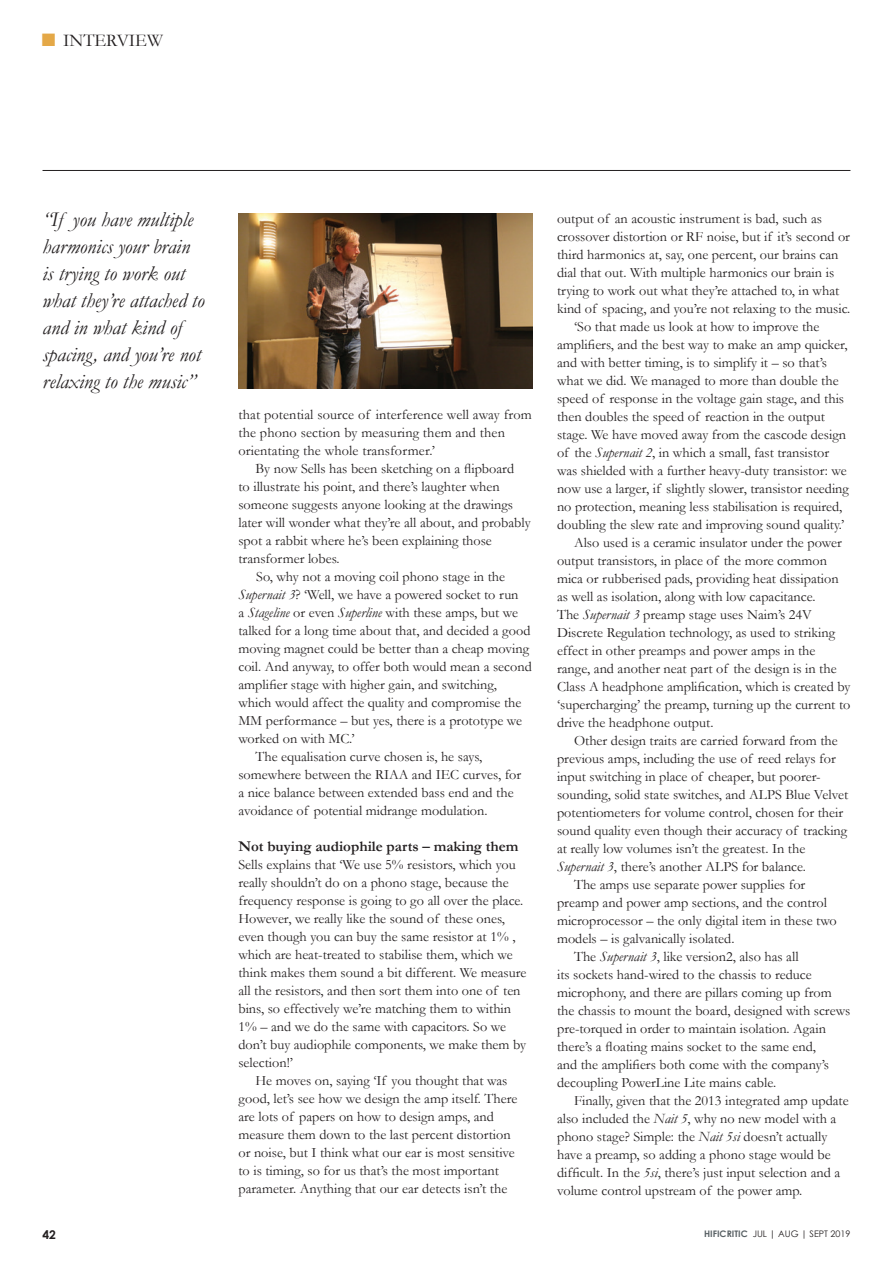
<style>
.page{position:relative;width:893px;height:1263px;background:#fff}
.page>*{position:absolute;margin:0;border:0;box-sizing:border-box;transform-origin:0 0}
.t1{font:italic 21px/27px "Garamond";color:#231f20}
.t2{font:18px "Garamond";color:#231f20}
.t3{font:700 15px "Garamond";color:#231f20}
.t4{font:14.25px/18px "Garamond";color:#231f20}
.t5{font:700 12px "Century Gothic";color:#231f20}
.t6{font:9px "Century Gothic";color:#231f20}
.s1{color:#e4a847}
.s2{font-style:italic}
.s3{font-weight:700;color:#586064}
</style>
<div class="page">
<hr style="left:43px;top:170px;width:807px;height:1px;background:#231f20">
<img style="left:238px;top:213px;width:295px;height:176px">
<p class="t2" style="left:42px;top:30px;width:123px"><span class="s1">■</span> INTERVIEW</p>
<h1 class="t1" style="left:43px;top:206px;width:163px">“If you have multiple harmonics your brain is trying to work out what they’re attached to and in what kind of spacing, and you’re not relaxing to the music”</h1>
<p class="t4" style="left:238px;top:405px;width:295px">that potential source of interference well away from the phono section by measuring them and then orientating the whole transformer.’</p>
<p class="t4" style="left:255px;top:459px;width:260px">By now Sells has been sketching on a flipboard</p>
<p class="t4" style="left:238px;top:477px;width:263px">to illustrate his point, and there’s laughter when</p>
<p class="t4" style="left:238px;top:495px;width:276px">someone suggests anyone looking at the drawings</p>
<p class="t4" style="left:238px;top:513px;width:294px">later will wonder what they’re all about, and probably</p>
<p class="t4" style="left:238px;top:531px;width:255px">spot a rabbit where he’s been explaining those</p>
<p class="t4" style="left:238px;top:549px;width:103px">transformer lobes.</p>
<p class="t4" style="left:256px;top:567px;width:250px">So, why not a moving coil phono stage in the</p>
<p class="t4" style="left:238px;top:585px;width:282px"><span class="s2">Supernait 3</span>? ‘Well, we have a powered socket to run</p>
<p class="t4" style="left:238px;top:603px;width:281px">a <span class="s2">Stageline</span> or even <span class="s2">Superline</span> with these amps, but we</p>
<p class="t4" style="left:238px;top:621px;width:294px">talked for a long time about that, and decided a good</p>
<p class="t4" style="left:238px;top:639px;width:292px">moving magnet could be better than a cheap moving</p>
<p class="t4" style="left:238px;top:657px;width:295px">coil. And anyway, to offer both would mean a second</p>
<p class="t4" style="left:238px;top:675px;width:260px">amplifier stage with higher gain, and switching,</p>
<p class="t4" style="left:238px;top:693px;width:284px">which would affect the quality and compromise the</p>
<p class="t4" style="left:238px;top:711px;width:285px">MM performance – but yes, there is a prototype we</p>
<p class="t4" style="left:238px;top:729px;width:118px">worked on with MC.’</p>
<p class="t4" style="left:255px;top:747px;width:228px">The equalisation curve chosen is, he says,</p>
<p class="t4" style="left:238px;top:765px;width:284px">somewhere between the RIAA and IEC curves, for</p>
<p class="t4" style="left:238px;top:783px;width:277px">a nice balance between extended bass end and the</p>
<p class="t4" style="left:238px;top:801px;width:251px">avoidance of potential midrange modulation.</p>
<p class="t3" style="left:238px;top:837px;width:282px">Not buying audiophile parts – making them</p>
<p class="t4" style="left:238px;top:855px;width:289px">Sells explains that ‘We use 5% resistors, which you really shouldn’t do on a phono stage, because the frequency response is going to go all over the place.<br>However, we really like the sound of these ones, even though you can buy the same resistor at 1% , which are heat-treated to stabilise them, which we think makes them sound a bit different. We measure all the resistors, and then sort them into one of ten bins, so effectively we’re matching them to within 1% – and we do the same with capacitors. So we don’t buy audiophile components, we make them by selection!’</p>
<p class="t4" style="left:238px;top:1071px;width:281px;text-indent:17px">He moves on, saying ‘If you thought that was good, let’s see how we design the amp itself. There are lots of papers on how to design amps, and measure them down to the last percent distortion or noise, but I think what our ear is most sensitive to is timing, so for us that’s the most important parameter. Anything that our ear detects isn’t the</p>
<p class="t4" style="left:557px;top:209px;width:266px">output of an acoustic instrument is bad, such as</p>
<p class="t4" style="left:557px;top:227px;width:294px">crossover distortion or RF noise, but if it’s second or</p>
<p class="t4" style="left:557px;top:245px;width:283px">third harmonics at, say, one percent, our brains can</p>
<p class="t4" style="left:557px;top:263px;width:279px">dial that out. With multiple harmonics our brain is</p>
<p class="t4" style="left:557px;top:281px;width:284px">trying to work out what they’re attached to, in what</p>
<p class="t4" style="left:557px;top:299px;width:295px">kind of spacing, and you’re not relaxing to the music.</p>
<p class="t4" style="left:574px;top:317px;width:247px">‘So that made us look at how to improve the</p>
<p class="t4" style="left:557px;top:335px;width:292px">amplifiers, and the best way to make an amp quicker,</p>
<p class="t4" style="left:557px;top:353px;width:271px">and with better timing, is to simplify it – so that’s</p>
<p class="t4" style="left:557px;top:371px;width:283px">what we did. We managed to more than double the</p>
<p class="t4" style="left:557px;top:389px;width:289px">speed of response in the voltage gain stage, and this</p>
<p class="t4" style="left:557px;top:407px;width:269px">then doubles the speed of reaction in the output</p>
<p class="t4" style="left:557px;top:425px;width:290px">stage. We have moved away from the cascode design</p>
<p class="t4" style="left:557px;top:443px;width:274px">of the <span class="s2">Supernait 2</span>, in which a small, fast transistor</p>
<p class="t4" style="left:557px;top:461px;width:291px">was shielded with a further heavy-duty transistor: we</p>
<p class="t4" style="left:557px;top:479px;width:293px">now use a larger, if slightly slower, transistor needing</p>
<p class="t4" style="left:557px;top:497px;width:287px">no protection, meaning less stabilisation is required,</p>
<p class="t4" style="left:557px;top:515px;width:289px">doubling the slew rate and improving sound quality.’</p>
<p class="t4" style="left:574px;top:533px;width:269px">Also used is a ceramic insulator under the power</p>
<p class="t4" style="left:557px;top:551px;width:271px">output transistors, in place of the more common</p>
<p class="t4" style="left:557px;top:569px;width:283px">mica or rubberised pads, providing heat dissipation</p>
<p class="t4" style="left:557px;top:587px;width:260px">as well as isolation, along with low capacitance.</p>
<p class="t4" style="left:557px;top:605px;width:256px">The <span class="s2">Supernait 3</span> preamp stage uses Naim’s 24V</p>
<p class="t4" style="left:557px;top:623px;width:280px">Discrete Regulation technology, as used to striking</p>
<p class="t4" style="left:557px;top:641px;width:260px">effect in other preamps and power amps in the</p>
<p class="t4" style="left:557px;top:659px;width:281px">range, and another neat part of the design is in the</p>
<p class="t4" style="left:557px;top:677px;width:295px">Class A headphone amplification, which is created by</p>
<p class="t4" style="left:557px;top:695px;width:295px">‘supercharging’ the preamp, turning up the current to</p>
<p class="t4" style="left:557px;top:713px;width:158px">drive the headphone output.</p>
<p class="t4" style="left:574px;top:731px;width:265px">Other design traits are carried forward from the</p>
<p class="t4" style="left:557px;top:749px;width:280px">previous amps, including the use of reed relays for</p>
<p class="t4" style="left:557px;top:767px;width:265px">input switching in place of cheaper, but poorer-</p>
<p class="t4" style="left:557px;top:785px;width:293px">sounding, solid state switches, and ALPS Blue Velvet</p>
<p class="t4" style="left:557px;top:803px;width:288px">potentiometers for volume control, chosen for their</p>
<p class="t4" style="left:557px;top:821px;width:292px">sound quality even though their accuracy of tracking</p>
<p class="t4" style="left:557px;top:839px;width:250px">at really low volumes isn’t the greatest. In the</p>
<p class="t4" style="left:557px;top:857px;width:250px"><span class="s2">Supernait 3</span>, there’s another ALPS for balance.</p>
<p class="t4" style="left:574px;top:875px;width:233px">The amps use separate power supplies for</p>
<p class="t4" style="left:557px;top:893px;width:271px">preamp and power amp sections, and the control</p>
<p class="t4" style="left:557px;top:911px;width:281px">microprocessor – the only digital item in these two</p>
<p class="t4" style="left:557px;top:929px;width:179px">models – is galvanically isolated.</p>
<p class="t4" style="left:574px;top:947px;width:226px">The <span class="s2">Supernait 3</span>, like version2, also has all</p>
<p class="t4" style="left:557px;top:965px;width:256px">its sockets hand-wired to the chassis to reduce</p>
<p class="t4" style="left:557px;top:983px;width:276px">microphony, and there are pillars coming up from</p>
<p class="t4" style="left:557px;top:1001px;width:295px">the chassis to mount the board, designed with screws</p>
<p class="t4" style="left:557px;top:1019px;width:270px">pre-torqued in order to maintain isolation. Again</p>
<p class="t4" style="left:557px;top:1037px;width:260px">there’s a floating mains socket to the same end,</p>
<p class="t4" style="left:557px;top:1055px;width:274px">and the amplifiers both come with the company’s</p>
<p class="t4" style="left:557px;top:1073px;width:221px">decoupling PowerLine Lite mains cable.</p>
<p class="t4" style="left:574px;top:1091px;width:276px">Finally, given that the 2013 integrated amp update</p>
<p class="t4" style="left:557px;top:1109px;width:281px">also included the <span class="s2">Nait 5</span>, why no new model with a</p>
<p class="t4" style="left:557px;top:1127px;width:272px">phono stage? Simple: the <span class="s2">Nait 5si</span> doesn’t actually</p>
<p class="t4" style="left:557px;top:1145px;width:275px">have a preamp, so adding a phono stage would be</p>
<p class="t4" style="left:557px;top:1163px;width:285px">difficult. In the <span class="s2">5si</span>, there’s just input selection and a</p>
<p class="t4" style="left:557px;top:1181px;width:247px">volume control upstream of the power amp.</p>
<p class="t5" style="left:43px;top:1227px;width:15px">42</p>
<p class="t6" style="left:704px;top:1228px;width:148px"><span class="s3">HIFICRITIC</span> JUL | AUG | SEPT 2019</p>
</div>
